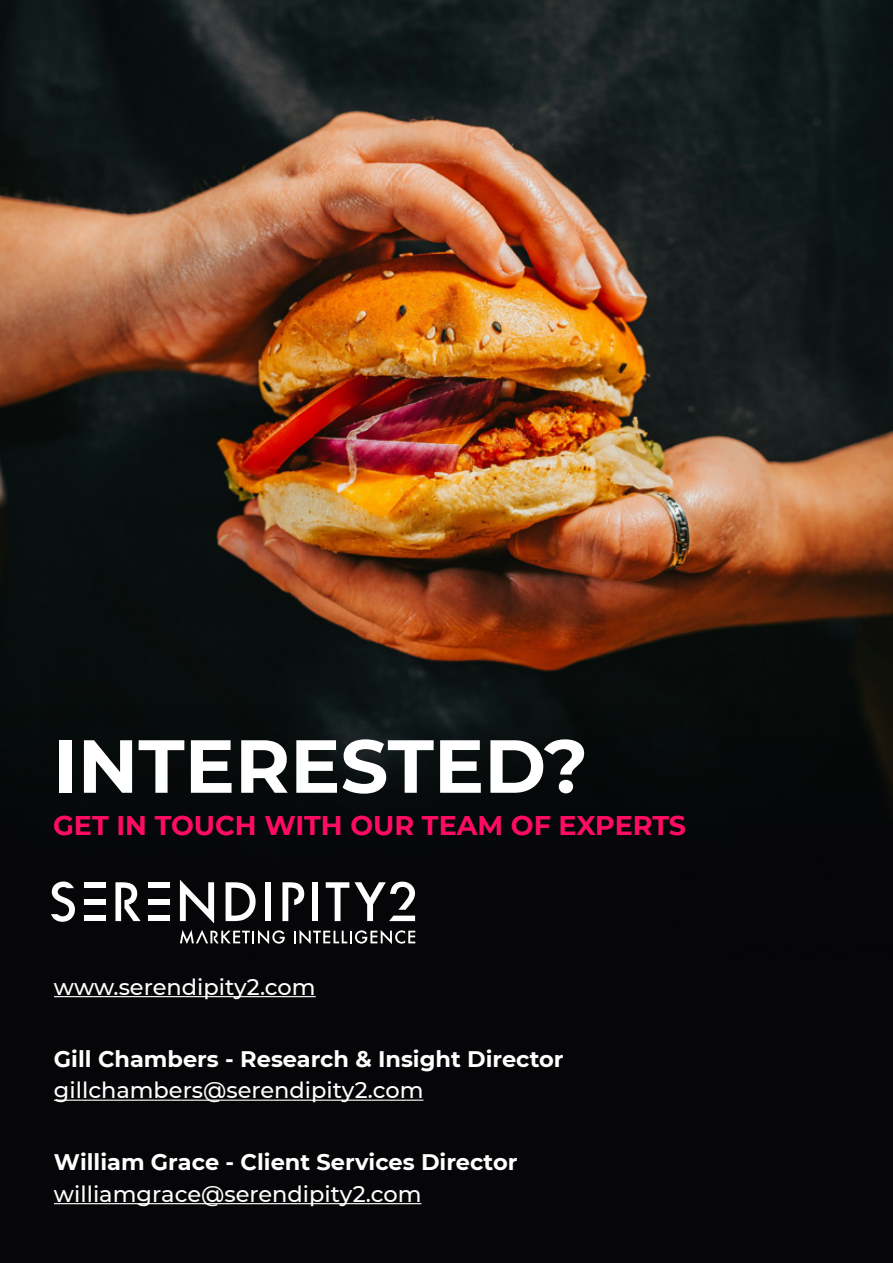
<style>
.page{position:relative;width:893px;height:1263px;background:#060508}
.page>*{position:absolute;margin:0;border:0;box-sizing:border-box;transform-origin:0 0}
.t1{font:700 75px "Montserrat";color:#fff}
.t2{font:700 27px "Montserrat";color:#ff0c62}
.t3{font:500 22.5px "Montserrat";color:#fff}
.t4{font:700 22.5px "Montserrat";color:#fff}
</style>
<div class="page">
<img style="left:0;top:0;width:893px;height:944px">
<div style="left:149px;top:882px;width:21px;height:6px;background:#fff"></div>
<div style="left:84px;top:882px;width:22px;height:6px;background:#fff"></div>
<svg style="left:294px;top:930px;width:121px;height:14px"></svg>
<svg style="left:180px;top:880px;width:34px;height:43px"></svg>
<svg style="left:226px;top:882px;width:30px;height:39px"></svg>
<div style="left:265px;top:882px;width:6px;height:39px;background:#fff"></div>
<svg style="left:115px;top:882px;width:26px;height:39px"></svg>
<div style="left:149px;top:915px;width:21px;height:6px;background:#fff"></div>
<div style="left:149px;top:899px;width:21px;height:6px;background:#fff"></div>
<div style="left:84px;top:915px;width:22px;height:6px;background:#fff"></div>
<div style="left:84px;top:899px;width:22px;height:6px;background:#fff"></div>
<div style="left:312px;top:882px;width:6px;height:39px;background:#fff"></div>
<svg style="left:282px;top:882px;width:22px;height:39px"></svg>
<svg style="left:326px;top:882px;width:89px;height:39px"></svg>
<svg style="left:51px;top:881px;width:24px;height:41px"></svg>
<svg style="left:180px;top:930px;width:105px;height:14px"></svg>
<hr style="left:54px;top:996px;width:262px;height:1px;background:#fff">
<hr style="left:54px;top:1099px;width:369px;height:2px;background:#fff">
<hr style="left:54px;top:1203px;width:367px;height:1px;background:#fff">
<h1 class="t1" style="left:53px;top:712px;width:536px">INTERESTED?</h1>
<p class="t2" style="left:53px;top:806px;width:635px">GET IN TOUCH WITH OUR TEAM OF EXPERTS</p>
<p class="t3" style="left:54px;top:971px;width:263px">www.serendipity2.com</p>
<p class="t4" style="left:54px;top:1043px;width:511px">Gill Chambers - Research &amp; Insight Director</p>
<p class="t3" style="left:54px;top:1075px;width:371px">gillchambers@serendipity2.com</p>
<p class="t4" style="left:54px;top:1146px;width:465px">William Grace - Client Services Director</p>
<p class="t3" style="left:54px;top:1178px;width:369px">williamgrace@serendipity2.com</p>
</div>
